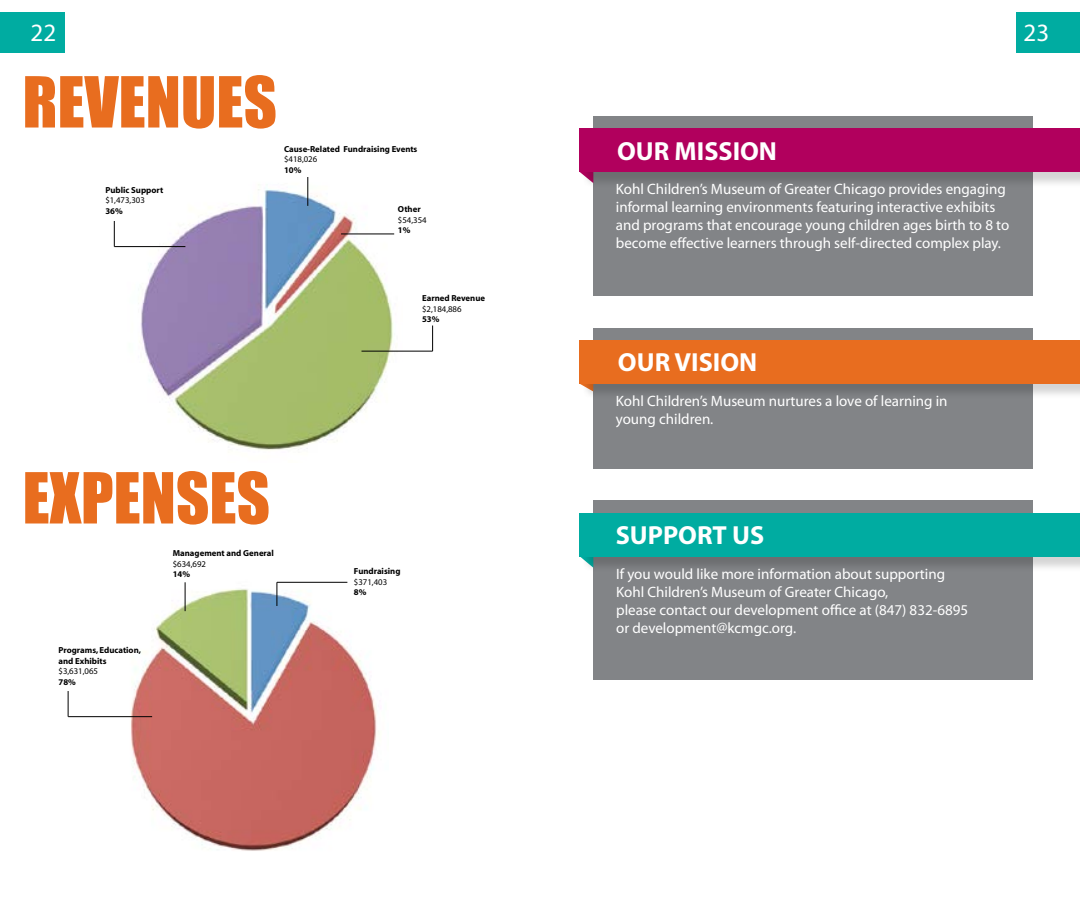
<style>
.page{position:relative;width:1080px;height:900px;background:#fff}
.page>*{position:absolute;margin:0;border:0;box-sizing:border-box;transform-origin:0 0}
.t1{font:65px "Impact";color:#e86d1f}
.t2{font:700 26.25px "Myriad";color:#fff}
.t3{font:25px "Myriad";color:#fff}
.t4{font:15px/18px "Myriad";color:#fff}
.t5{font:700 8.75px/10.5px "Myriad";color:#000}
.t6{font:8.75px "Myriad";color:#000}
</style>
<div class="page">
<div style="left:1017px;top:12px;width:63px;height:41px;background:#00aca1"></div>
<div style="left:0;top:12px;width:65px;height:41px;background:#00aca1"></div>
<img style="left:113px;top:177px;width:290px;height:273px">
<img style="left:76px;top:581px;width:303px;height:270px">
<div style="left:593px;top:116px;width:440px;height:180px;background:#828487"></div>
<div style="left:582px;top:130px;width:498px;height:58px;background:#000;opacity:.17"></div>
<div style="left:580px;top:128px;width:500px;height:44px;background:#b1005d"></div>
<div style="left:593px;top:328px;width:440px;height:140px;background:#828487"></div>
<div style="left:582px;top:342px;width:498px;height:58px;background:#000;opacity:.17"></div>
<div style="left:580px;top:340px;width:500px;height:44px;background:#e86d1f"></div>
<div style="left:594px;top:501px;width:439px;height:179px;background:#828487"></div>
<div style="left:582px;top:515px;width:498px;height:57px;background:#000;opacity:.17"></div>
<div style="left:580px;top:513px;width:500px;height:43px;background:#00aca1"></div>
<svg style="left:114px;top:221px;width:1px;height:25px"></svg>
<hr style="left:114px;top:246px;width:71px;height:1px;background:#000">
<svg style="left:68px;top:691px;width:1px;height:25px"></svg>
<hr style="left:68px;top:716px;width:84px;height:1px;background:#000">
<svg style="left:432px;top:326px;width:1px;height:25px"></svg>
<hr style="left:362px;top:351px;width:71px;height:1px;background:#000">
<svg style="left:307px;top:177px;width:1px;height:29px"></svg>
<svg style="left:185px;top:582px;width:1px;height:29px"></svg>
<hr style="left:341px;top:234px;width:53px;height:1px;background:#000">
<hr style="left:277px;top:582px;width:70px;height:1px;background:#000">
<svg style="left:277px;top:582px;width:1px;height:24px"></svg>
<h3 class="t3" style="left:31px;top:20px;width:27px">22</h3>
<h1 class="t1" style="left:23px;top:52px;width:256px">REVENUES</h1>
<p class="t5" style="left:105px;top:185px;width:59px">Public Support</p>
<p class="t6" style="left:105px;top:196px;width:41px">$1,473,303</p>
<p class="t5" style="left:105px;top:206px;width:19px">36%</p>
<p class="t5" style="left:284px;top:144px;width:135px">Cause-Related Fundraising Events</p>
<p class="t6" style="left:284px;top:155px;width:35px">$418,026</p>
<p class="t5" style="left:284px;top:165px;width:19px">10%</p>
<p class="t5" style="left:398px;top:205px;width:24px">Other</p>
<p class="t6" style="left:398px;top:216px;width:30px">$54,354</p>
<p class="t5" style="left:398px;top:226px;width:14px">1%</p>
<p class="t5" style="left:422px;top:293px;width:64px">Earned Revenue</p>
<p class="t6" style="left:422px;top:304px;width:41px">$2,184,886</p>
<p class="t5" style="left:422px;top:314px;width:19px">53%</p>
<h1 class="t1" style="left:23px;top:448px;width:249px">EXPENSES</h1>
<p class="t5" style="left:59px;top:646px;width:84px">Programs, Education, and Exhibits</p>
<p class="t6" style="left:59px;top:667px;width:41px">$3,631,065</p>
<p class="t5" style="left:59px;top:677px;width:19px">78%</p>
<p class="t5" style="left:173px;top:549px;width:103px">Management and General</p>
<p class="t6" style="left:173px;top:560px;width:35px">$634,692</p>
<p class="t5" style="left:173px;top:570px;width:19px">14%</p>
<p class="t5" style="left:354px;top:566px;width:48px">Fundraising</p>
<p class="t6" style="left:354px;top:578px;width:35px">$371,403</p>
<p class="t5" style="left:354px;top:587px;width:14px">8%</p>
<h3 class="t3" style="left:1024px;top:20px;width:27px">23</h3>
<h2 class="t2" style="left:617px;top:137px;width:162px">OUR MISSION</h2>
<p class="t4" style="left:616px;top:181px;width:395px">Kohl Children’s Museum of Greater Chicago provides engaging informal learning environments featuring interactive exhibits and programs that encourage young children ages birth to 8 to become effective learners through self-directed complex play.</p>
<h2 class="t2" style="left:618px;top:349px;width:141px">OUR VISION</h2>
<p class="t4" style="left:616px;top:393px;width:333px">Kohl Children’s Museum nurtures a love of learning in young children.</p>
<h2 class="t2" style="left:616px;top:522px;width:150px">SUPPORT US</h2>
<p class="t4" style="left:616px;top:566px;width:353px">If you would like more information about supporting Kohl Children’s Museum of Greater Chicago,<br>please contact our development office at (847) 832-6895 or development@kcmgc.org.</p>
</div>
